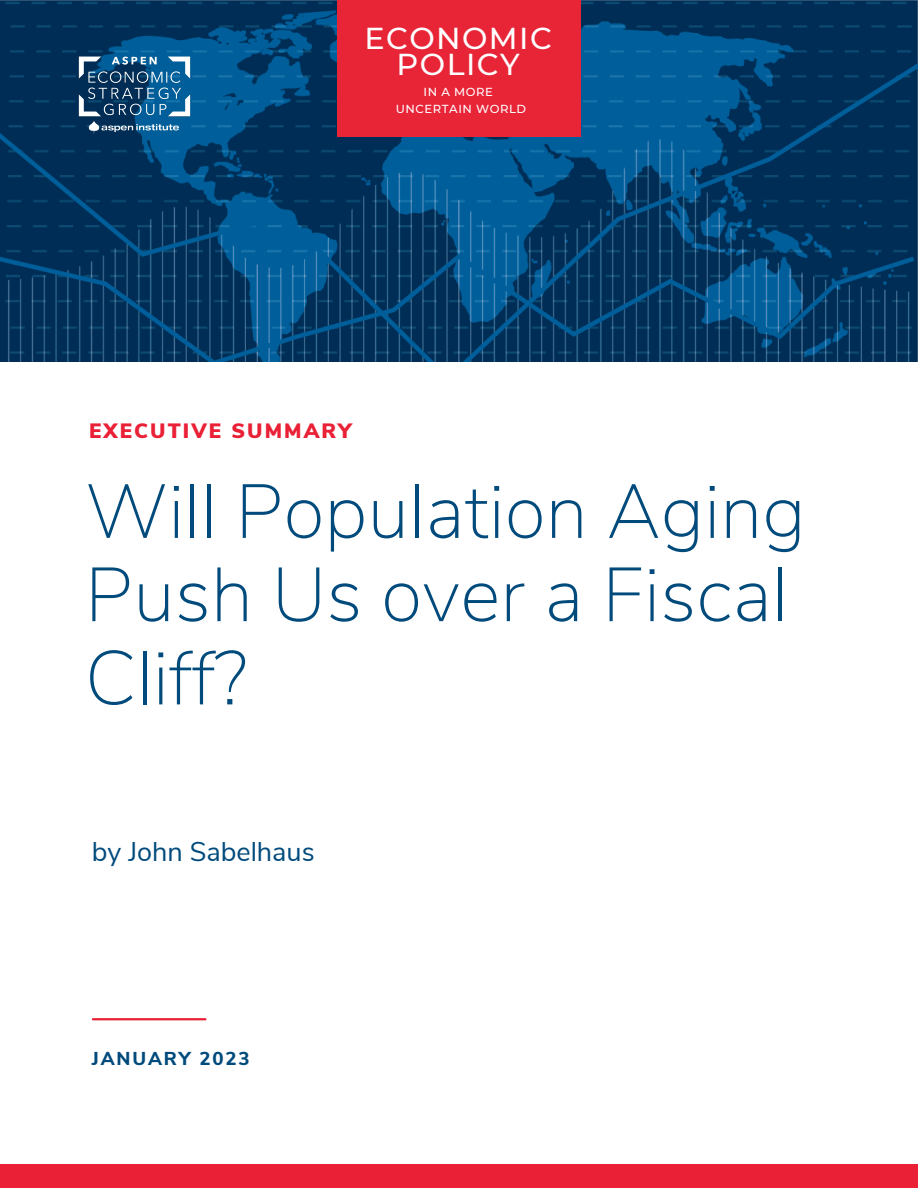
<style>
.page{position:relative;width:918px;height:1188px;background:#fff}
.page>*{position:absolute;margin:0;border:0;box-sizing:border-box;transform-origin:0 0}
.t1{font:200 76.2px/83.2px "Nunito Sans";color:#004a7c}
.t2{font:500 30.15px/26.7px "Montserrat";letter-spacing:.05em;color:#fff;text-align:center}
.t3{font:27px "Nunito Sans";color:#004a7c}
.t4{font:900 20.7px "Nunito Sans";letter-spacing:.1em;color:#e92036}
.t5{font:800 18.6px "Nunito Sans";letter-spacing:.1em;color:#004a7c}
.t6{font:500 11.7px/16.8px "Montserrat";letter-spacing:.045em;color:#fff;text-align:center}
</style>
<div class="page">
<img style="left:0;top:0;width:917px;height:361px">
<hr style="left:93px;top:1018px;width:112px;height:2px;background:#e92036">
<img style="left:62px;top:37px;width:145px;height:109px">
<div style="left:0;top:1165px;width:918px;height:23px;background:#e92036"></div>
<div style="left:338px;top:0;width:242px;height:137px;background:#e82437"></div>
<p class="t2" style="left:364px;top:24px;width:189px">ECONOMIC<br>POLICY</p>
<p class="t6" style="left:396px;top:84px;width:132px">IN A MORE<br>UNCERTAIN WORLD</p>
<p class="t4" style="left:89px;top:417px;width:264px">EXECUTIVE SUMMARY</p>
<p class="t1" style="left:85px;top:471px;width:722px">Will Population Aging<br>Push Us over a Fiscal<br>Cliff?</p>
<p class="t3" style="left:92px;top:833px;width:224px">by John Sabelhaus</p>
<p class="t5" style="left:92px;top:1046px;width:160px">JANUARY 2023</p>
</div>
